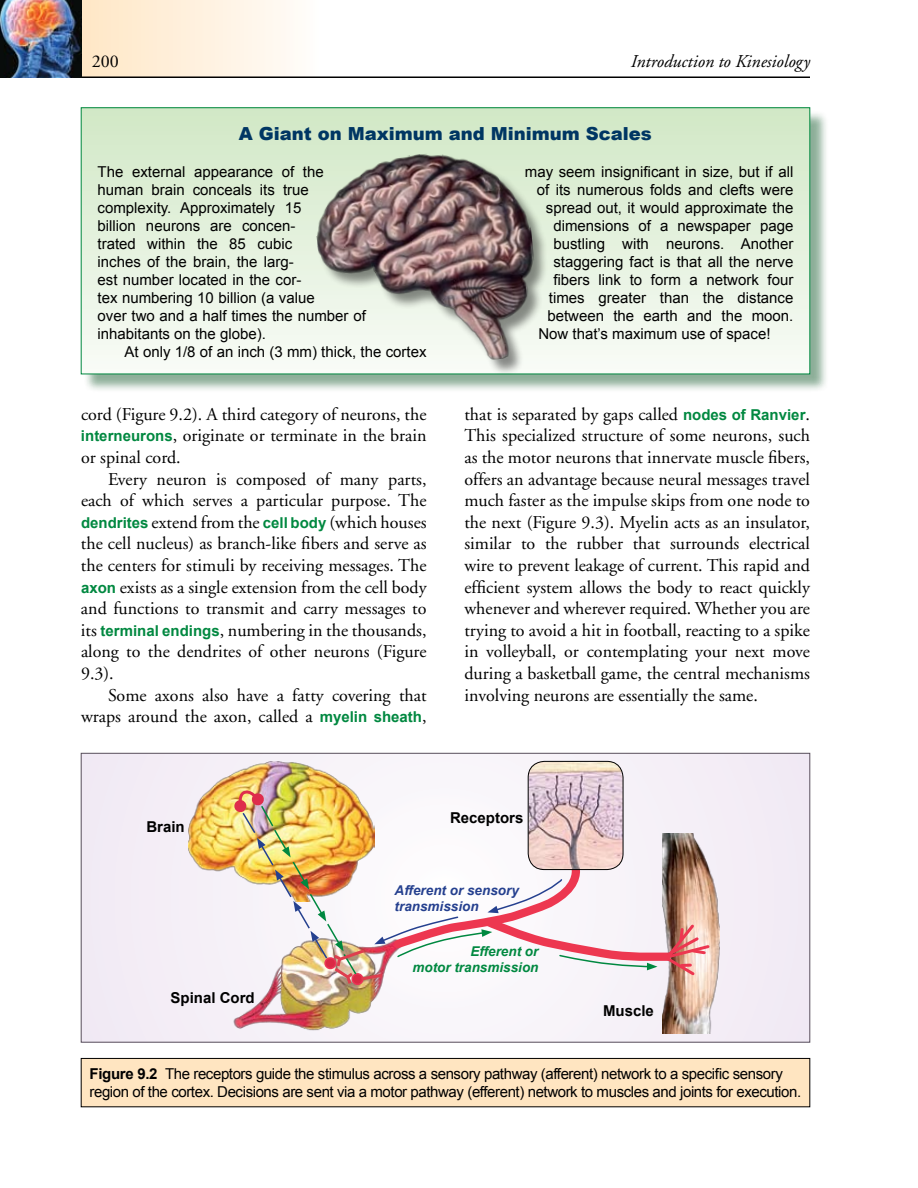
<style>
.page{position:relative;width:918px;height:1188px;background:#fff}
.page>*{position:absolute;margin:0;border:0;box-sizing:border-box;transform-origin:0 0}
.t1{font:18px/21.6px "Adobe Garamond";color:#000;text-align:justify}
.t2{font:900 18px "Arial";color:#003663}
.t3{font:italic 18px "Adobe Garamond";color:#000}
.t4{font:15px/18px "Arial";color:#000}
.t5{font:15px/18px "Arial";letter-spacing:-.025em;color:#000}
.t6{font:700 15px "Arial";color:#000}
.t7{font:italic 700 13.5px/16.2px "Arial";color:#25408f}
.t8{font:italic 700 13.5px/16.2px "Arial";color:#008840;text-align:right}
.s1{font-family:"Arial";font-weight:700;font-size:15px;color:#008840}
.s2{font-weight:700}
</style>
<div class="page">
<hr style="left:81px;top:77px;width:729px;height:1px;background:#000">
<img style="left:0;top:0;width:81px;height:78px">
<div style="left:81px;top:0;width:277px;height:77px;background:linear-gradient(to right,#ffe6c5,#fff)"></div>
<div style="left:83px;top:110px;width:745px;height:283px;background:#004c1b;opacity:.45"></div>
<div style="left:81px;top:108px;width:729px;height:266px;background:linear-gradient(to bottom,#d1e8c5,#f8fbf7)"></div>
<img style="left:309px;top:144px;width:235px;height:232px">
<div style="left:81px;top:1058px;width:729px;height:49px;background:#ffe5c1"></div>
<div style="left:81px;top:1058px;width:729px;height:49px;border:1px solid #000"></div>
<div style="left:81px;top:753px;width:729px;height:289px;background:#f4edf6"></div>
<img style="left:189px;top:761px;width:159px;height:111px">
<img style="left:228px;top:987px;width:185px;height:56px">
<img style="left:528px;top:761px;width:95px;height:26px">
<div style="left:528px;top:761px;width:95px;height:109px;border:1px solid #000;border-radius:16px"></div>
<img style="left:662px;top:876px;width:57px;height:157px">
<img style="left:234px;top:787px;width:478px;height:200px">
<p class="t1" style="left:92px;top:51px;width:28px">200</p>
<p class="t3" style="left:631px;top:52px;width:181px">Introduction to Kinesiology</p>
<p class="t2" style="left:239px;top:120px;width:414px">A Giant on Maximum and Minimum Scales</p>
<p class="t4" style="left:98px;top:163px;width:270px">The external appearance of the human brain conceals its true complexity. Approximately 15<br>billion neurons are concen-<br>trated within the 85 cubic<br>inches of the brain, the larg-<br>est number located in the cor-<br>tex numbering 10 billion (a value<br>over two and a half times the number of inhabitants on the globe).</p>
<p class="t4" style="left:125px;top:343px;width:304px">At only 1/8 of an inch (3 mm) thick, the cortex</p>
<p class="t1" style="left:81px;top:404px;width:347px">cord (Figure 9.2). A third category of neurons, the <span class="s1">interneurons</span>, originate or terminate in the brain or spinal cord.</p>
<p class="t1" style="left:81px;top:468px;width:347px;text-indent:27px">Every neuron is composed of many parts, each of which serves a particular purpose. The <span class="s1">dendrites</span> extend from the <span class="s1">cell body</span> (which houses the cell nucleus) as branch-like fibers and serve as the centers for stimuli by receiving messages. The <span class="s1">axon</span> exists as a single extension from the cell body and functions to transmit and carry messages to its <span class="s1">terminal endings</span>, numbering in the thousands, along to the dendrites of other neurons (Figure 9.3).</p>
<p class="t1" style="left:81px;top:684px;width:347px;text-align:right">Some axons also have a fatty covering that wraps around the axon, called a <span class="s1">myelin sheath</span>,</p>
<p class="t4" style="left:525px;top:163px;width:270px">may seem insignificant in size, but if all</p>
<p class="t4" style="left:537px;top:181px;width:258px">of its numerous folds and clefts were</p>
<p class="t4" style="left:546px;top:199px;width:249px">spread out, it would approximate the</p>
<p class="t4" style="left:553px;top:217px;width:242px">dimensions of a newspaper page</p>
<p class="t4" style="left:553px;top:235px;width:242px">bustling with neurons. Another</p>
<p class="t4" style="left:553px;top:253px;width:242px">staggering fact is that all the nerve</p>
<p class="t4" style="left:553px;top:271px;width:242px">fibers link to form a network four</p>
<p class="t4" style="left:549px;top:289px;width:246px">times greater than the distance</p>
<p class="t4" style="left:547px;top:307px;width:248px">between the earth and the moon.</p>
<p class="t4" style="left:538px;top:325px;width:234px">Now that’s maximum use of space!</p>
<p class="t1" style="left:464px;top:404px;width:347px">that is separated by gaps called <span class="s1">nodes of Ranvier</span>.<br>This specialized structure of some neurons, such as the motor neurons that innervate muscle fibers, offers an advantage because neural messages travel much faster as the impulse skips from one node to the next (Figure 9.3). Myelin acts as an insulator, similar to the rubber that surrounds electrical wire to prevent leakage of current. This rapid and efficient system allows the body to react quickly whenever and wherever required. Whether you are trying to avoid a hit in football, reacting to a spike in volleyball, or contemplating your next move during a basketball game, the central mechanisms involving neurons are essentially the same.</p>
<p class="t6" style="left:146px;top:817px;width:40px">Brain</p>
<p class="t6" style="left:450px;top:808px;width:75px">Receptors</p>
<p class="t7" style="left:395px;top:883px;width:126px">Afferent or sensory transmission</p>
<p class="t6" style="left:171px;top:988px;width:86px">Spinal Cord</p>
<p class="t8" style="left:412px;top:944px;width:128px">Efferent or<br>motor transmission</p>
<p class="t6" style="left:603px;top:1001px;width:52px">Muscle</p>
<p class="t5" style="left:89px;top:1065px;width:713px"><span class="s2">Figure 9.2</span> The receptors guide the stimulus across a sensory pathway (afferent) network to a specific sensory region of the cortex. Decisions are sent via a motor pathway (efferent) network to muscles and joints for execution.</p>
</div>
